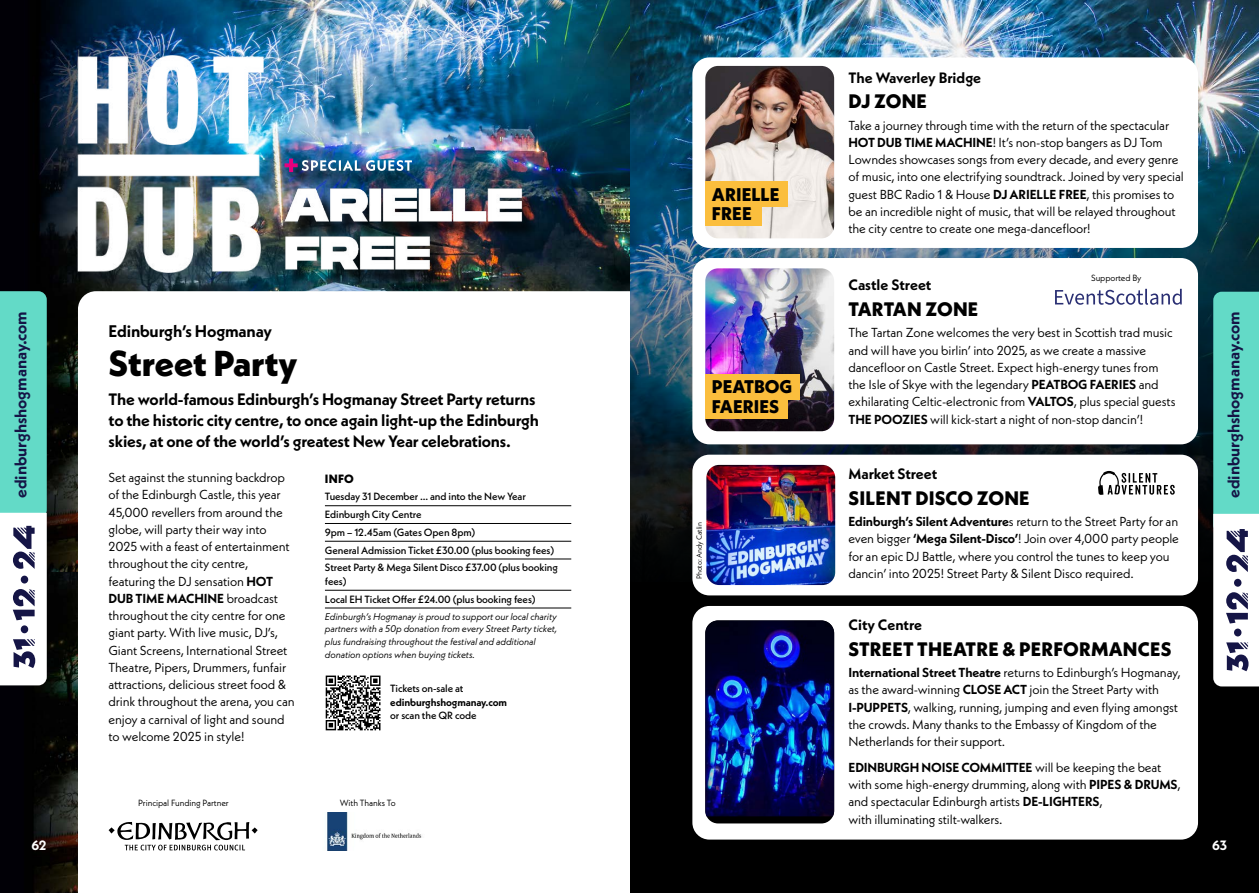
<style>
.page{position:relative;width:1259px;height:893px;background:#fff}
.page>*{position:absolute;margin:0;border:0;box-sizing:border-box;transform-origin:0 0}
.t1{font:800 36px "Neue Kabel";color:#000}
.t2{font:800 19.5px "Neue Kabel";letter-spacing:.01em;color:#000}
.t3{font:800 18.3px/19.5px "Neue Kabel";color:#000}
.t4{font:700 16.8px "Neue Kabel";letter-spacing:-.01em;color:#000}
.t5{font:700 16.5px/21px "Neue Kabel";letter-spacing:-.01em;color:#000}
.t6{font:700 16.5px "Neue Kabel";color:#151546}
.t7{font:700 15px "Neue Kabel";color:#000}
.t8{font:700 13.5px "Neue Kabel";color:#fff}
.t9{font:13.05px/17.2px "Neue Kabel";letter-spacing:-.01em;color:#000}
.t10{font:800 12px "Neue Kabel";color:#000}
.t11{font:500 10.5px/17.7px "Neue Kabel";letter-spacing:-.01em;color:#000}
.t12{font:700 10.5px "Neue Kabel";letter-spacing:-.01em;color:#000}
.t13{font:italic 9.75px/12.8px "Neue Kabel";letter-spacing:-.01em;color:#000}
.t14{font:9px "Neue Kabel";letter-spacing:-.01em;color:#000}
.t15{font:7.5px "Neue Kabel";letter-spacing:-.01em;color:#000}
.s1{font-weight:700}
</style>
<div class="page">
<img style="left:0;top:572px;width:78px;height:321px">
<img style="left:0;top:0;width:629px;height:572px">
<svg style="left:78px;top:291px;width:552px;height:560px"></svg>
<svg style="left:109px;top:822px;width:149px;height:28px"></svg>
<img style="left:322px;top:812px;width:109px;height:38px">
<img style="left:78px;top:55px;width:186px;height:218px">
<img style="left:630px;top:0;width:629px;height:124px">
<div style="left:630px;top:583px;width:629px;height:310px;background:#000"></div>
<img style="left:630px;top:124px;width:629px;height:471px">
<div style="left:692px;top:606px;width:506px;height:234px;background:#fff;border-radius:17px"></div>
<svg style="left:705px;top:620px;width:129px;height:203px"></svg>
<img style="left:705px;top:620px;width:129px;height:196px">
<div style="left:692px;top:57px;width:506px;height:191px;background:#fff;border-radius:17px"></div>
<img style="left:705px;top:66px;width:129px;height:172px">
<div style="left:705px;top:181px;width:83px;height:26px;background:#fbbe3d"></div>
<div style="left:705px;top:203px;width:57px;height:23px;background:#fbbe3d"></div>
<div style="left:692px;top:455px;width:506px;height:140px;background:#fff;border-radius:17px"></div>
<img style="left:706px;top:465px;width:129px;height:120px">
<svg style="left:1098px;top:471px;width:76px;height:24px"></svg>
<div style="left:692px;top:258px;width:506px;height:186px;background:#fff;border-radius:17px"></div>
<img style="left:705px;top:268px;width:129px;height:163px">
<div style="left:705px;top:374px;width:94px;height:26px;background:#fbbe3d"></div>
<div style="left:705px;top:396px;width:83px;height:22px;background:#fbbe3d"></div>
<svg style="left:1055px;top:289px;width:126px;height:16px"></svg>
<div style="left:287px;top:161px;width:252px;height:126px;background:#000;opacity:.75"></div>
<img style="left:284px;top:159px;width:128px;height:13px">
<img style="left:284px;top:182px;width:250px;height:54px">
<img style="left:286px;top:230px;width:144px;height:54px">
<svg style="left:0;top:291px;width:47px;height:394px"></svg>
<svg style="left:1213px;top:292px;width:46px;height:394px;background:#93d5ce"></svg>
<hr style="left:325px;top:505px;width:246px;height:1px;background:#000">
<hr style="left:325px;top:523px;width:246px;height:1px;background:#000">
<hr style="left:325px;top:541px;width:246px;height:1px;background:#000">
<hr style="left:325px;top:559px;width:246px;height:1px;background:#000">
<hr style="left:325px;top:590px;width:246px;height:1px;background:#000">
<hr style="left:325px;top:608px;width:246px;height:1px;background:#000">
<svg style="left:326px;top:675px;width:54px;height:55px"></svg>
<p class="t6" style="left:10px;top:498px;width:188px;rotate:-90deg">edinburghshogmanay.com</p>
<p class="t8" style="left:32px;top:837px;width:17px">62</p>
<p class="t4" style="left:109px;top:320px;width:165px">Edinburgh’s Hogmanay</p>
<h1 class="t1" style="left:109px;top:340px;width:190px">Street Party</h1>
<p class="t5" style="left:109px;top:389px;width:432px">The world-famous Edinburgh’s Hogmanay Street Party returns to the historic city centre, to once again light-up the Edinburgh skies, at one of the world’s greatest New Year celebrations.</p>
<p class="t10" style="left:325px;top:471px;width:30px">INFO</p>
<p class="t11" style="left:325px;top:488px;width:234px">Tuesday 31 December … and into the New Year Edinburgh City Centre<br>9pm – 12.45am (Gates Open 8pm)<br>General Admission Ticket £30.00 (plus booking fees)<br>Street Party &amp; Mega Silent Disco £37.00 (plus booking</p>
<p class="t11" style="left:325px;top:572px;width:212px">fees)<br>Local EH Ticket Offer £24.00 (plus booking fees)</p>
<p class="t13" style="left:325px;top:610px;width:234px">Edinburgh’s Hogmanay is proud to support our local charity partners with a 50p donation from every Street Party ticket, plus fundraising throughout the festival and additional donation options when buying tickets.</p>
<p class="t9" style="left:109px;top:469px;width:188px">Set against the stunning backdrop of the Edinburgh Castle, this year 45,000 revellers from around the globe, will party their way into 2025 with a feast of entertainment throughout the city centre, featuring the DJ sensation <span class="s1">HOT DUB TIME MACHINE</span> broadcast throughout the city centre for one giant party. With live music, DJ’s, Giant Screens, International Street Theatre, Pipers, Drummers, funfair attractions, delicious street food &amp; drink throughout the arena, you can enjoy a carnival of light and sound to welcome 2025 in style!</p>
<p class="t11" style="left:390px;top:680px;width:75px">Tickets on-sale at</p>
<p class="t12" style="left:390px;top:695px;width:118px">edinburghshogmanay.com</p>
<p class="t11" style="left:390px;top:707px;width:88px">or scan the QR code</p>
<p class="t14" style="left:138px;top:797px;width:92px">Principal Funding Partner</p>
<p class="t14" style="left:340px;top:797px;width:57px">With Thanks To</p>
<h3 class="t3" style="left:712px;top:184px;width:69px">ARIELLE<br>FREE</h3>
<h3 class="t3" style="left:712px;top:377px;width:82px">PEATBOG<br>FAERIES</h3>
<p class="t15" style="left:694px;top:579px;width:59px;rotate:-90deg">Photo: Andy Catlin</p>
<p class="t7" style="left:848px;top:68px;width:134px">The Waverley Bridge</p>
<h2 class="t2" style="left:848px;top:89px;width:80px">DJ ZONE</h2>
<p class="t9" style="left:848px;top:116px;width:337px">Take a journey through time with the return of the spectacular <span class="s1">HOT DUB TIME MACHINE</span>! It’s non-stop bangers as DJ Tom Lowndes showcases songs from every decade, and every genre of music, into one electrifying soundtrack. Joined by very special guest BBC Radio 1 &amp; House <span class="s1">DJ ARIELLE FREE</span>, this promises to be an incredible night of music, that will be relayed throughout the city centre to create one mega-dancefloor!</p>
<p class="t14" style="left:1091px;top:272px;width:52px">Supported By</p>
<p class="t7" style="left:848px;top:276px;width:84px">Castle Street</p>
<h2 class="t2" style="left:848px;top:297px;width:131px">TARTAN ZONE</h2>
<p class="t9" style="left:848px;top:324px;width:329px">The Tartan Zone welcomes the very best in Scottish trad music and will have you birlin’ into 2025, as we create a massive dancefloor on Castle Street. Expect high-energy tunes from the Isle of Skye with the legendary <span class="s1">PEATBOG FAERIES</span> and exhilarating Celtic-electronic from <span class="s1">VALTOS</span>, plus special guests <span class="s1">THE POOZIES</span> will kick-start a night of non-stop dancin’!</p>
<p class="t14" style="left:1075px;top:416px;width:75px">Major Event Partner</p>
<p class="t7" style="left:848px;top:464px;width:90px">Market Street</p>
<h2 class="t2" style="left:848px;top:485px;width:183px">SILENT DISCO ZONE</h2>
<p class="t9" style="left:848px;top:513px;width:332px;text-align:justify"><span class="s1">Edinburgh’s Silent Adventure</span>s return to the Street Party for an even bigger <span class="s1">‘Mega Silent-Disco’</span>! Join over 4,000 party people for an epic DJ Battle, where you control the tunes to keep you</p>
<p class="t9" style="left:848px;top:564px;width:287px">dancin’ into 2025! Street Party &amp; Silent Disco required.</p>
<p class="t7" style="left:848px;top:615px;width:75px">City Centre</p>
<h2 class="t2" style="left:848px;top:636px;width:324px">STREET THEATRE &amp; PERFORMANCES</h2>
<p class="t9" style="left:848px;top:664px;width:334px"><span class="s1">International Street Theatre</span> returns to Edinburgh’s Hogmanay, as the award-winning <span class="s1">CLOSE ACT</span> join the Street Party with <span class="s1">I-PUPPETS</span>, walking, running, jumping and even flying amongst the crowds. Many thanks to the Embassy of Kingdom of the Netherlands for their support.</p>
<p class="t9" style="left:848px;top:758px;width:334px"><span class="s1">EDINBURGH NOISE COMMITTEE</span> will be keeping the beat with some high-energy drumming, along with <span class="s1">PIPES &amp; DRUMS</span>, and spectacular Edinburgh artists <span class="s1">DE-LIGHTERS</span>,<br>with illuminating stilt-walkers.</p>
<p class="t6" style="left:1223px;top:498px;width:188px;rotate:-90deg">edinburghshogmanay.com</p>
<p class="t8" style="left:1212px;top:837px;width:16px">63</p>
</div>
